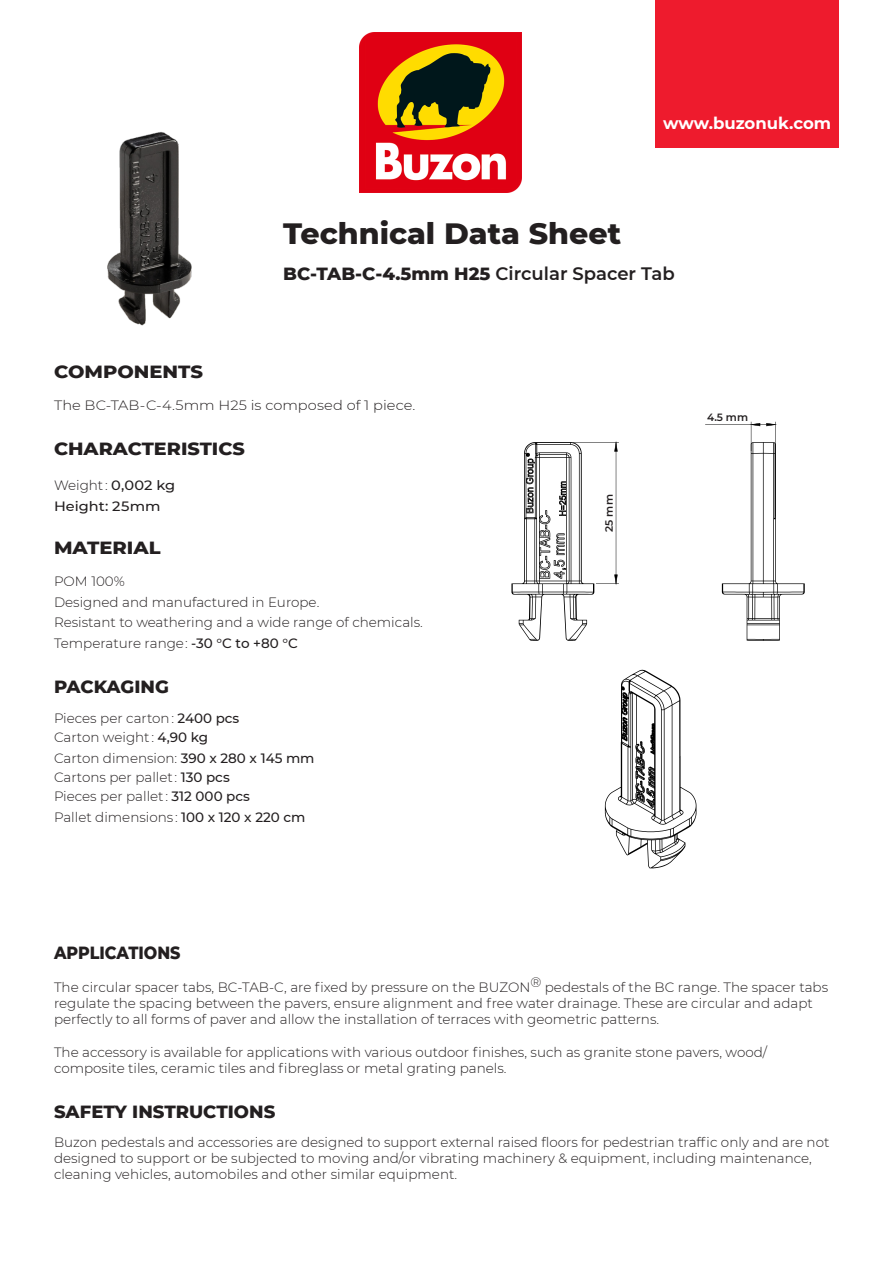
<style>
.page{position:relative;width:893px;height:1263px;background:#fff}
.page>*{position:absolute;margin:0;border:0;box-sizing:border-box;transform-origin:0 0}
.t1{font:800 30px "Montserrat";color:#231f20}
.SPA_2{font:800 18px "Montserrat";color:#231f20}
.SPA_2-2{font:800 18px "Montserrat";color:#231f20;scale:1.08 1}
.SPA_2-3{font:800 18px "Montserrat";color:#231f20;scale:1.06 1}
.SPA_2-4{font:800 18px "Montserrat";color:#231f20;scale:.89 1}
.t2{font:700 16.5px "Montserrat";color:#fff}
.SPA_2-5{font:300 13.5px/16.2px "Montserrat";color:#231f20}
.SPA_2-6{font:300 13.5px "Montserrat";color:#231f20;scale:1.08 1}
.t3{font:500 13.5px "Montserrat";color:#231f20;scale:1.08 1}
.t4{font:600 10.5px "Montserrat";color:#231f20}
.s1{font-weight:600}
.s2{font-weight:500}
</style>
<div class="page">
<img style="left:107px;top:132px;width:85px;height:194px">
<svg style="left:511px;top:441px;width:108px;height:200px"></svg>
<svg style="left:705px;top:422px;width:100px;height:219px"></svg>
<svg style="left:605px;top:670px;width:91px;height:198px"></svg>
<div style="left:655px;top:0;width:184px;height:148px;background:#ee1b2d"></div>
<img style="left:360px;top:32px;width:162px;height:161px">
<p class="t2" style="left:663px;top:111px;width:169px">www.buzonuk.com</p>
<p class="t1" style="left:283px;top:211px;width:339px">Technical Data Sheet</p>
<p class="SPA_2" style="left:283px;top:260px;width:393px">BC-TAB-C-4.5mm H25 <span class="s1">Circular Spacer Tab</span></p>
<p class="SPA_2-2" style="left:54px;top:358px;width:140px">COMPONENTS</p>
<p class="SPA_2-6" style="left:54px;top:396px;width:336px">The BC-TAB-C-4.5mm H25 is composed of 1 piece.</p>
<p class="SPA_2-3" style="left:54px;top:435px;width:181px">CHARACTERISTICS</p>
<p class="SPA_2-5" style="left:54px;top:477px;width:123px">Weight : <span class="s2">0,002 kg</span></p>
<p class="t3" style="left:54px;top:496px;width:100px">Height: 25mm</p>
<p class="SPA_2-2" style="left:54px;top:534px;width:100px">MATERIAL</p>
<p class="SPA_2-5" style="left:54px;top:573px;width:72px">POM 100%</p>
<p class="SPA_2-5" style="left:54px;top:593px;width:267px">Designed and manufactured in Europe.</p>
<p class="SPA_2-5" style="left:54px;top:614px;width:370px">Resistant to weathering and a wide range of chemicals.</p>
<p class="SPA_2-5" style="left:54px;top:634px;width:245px">Temperature range: <span class="s2">-30 °C to +80 °C</span></p>
<p class="SPA_2" style="left:54px;top:673px;width:116px">PACKAGING</p>
<p class="SPA_2-5" style="left:54px;top:710px;width:187px">Pieces per carton : <span class="s2">2400 pcs</span></p>
<p class="SPA_2-5" style="left:54px;top:729px;width:156px">Carton weight : <span class="s2">4,90 kg</span></p>
<p class="SPA_2-5" style="left:54px;top:749px;width:262px">Carton dimension: <span class="s2">390 x 280 x 145 mm</span></p>
<p class="SPA_2-5" style="left:54px;top:769px;width:177px">Cartons per pallet : <span class="s2">130 pcs</span></p>
<p class="SPA_2-5" style="left:54px;top:788px;width:197px">Pieces per pallet : <span class="s2">312 000 pcs</span></p>
<p class="SPA_2-5" style="left:54px;top:808px;width:253px">Pallet dimensions : <span class="s2">100 x 120 x 220 cm</span></p>
<p class="t4" style="left:602px;top:532px;width:39px;rotate:-90deg">25 mm</p>
<p class="t4" style="left:707px;top:410px;width:43px">4.5 mm</p>
<p class="SPA_2-4" style="left:54px;top:940px;width:144px">APPLICATIONS</p>
<p class="SPA_2-5" style="left:54px;top:978px;width:776px">The circular spacer tabs, BC-TAB-C, are fixed by pressure on the BUZON® pedestals of the BC range. The spacer tabs regulate the spacing between the pavers, ensure alignment and free water drainage. These are circular and adapt perfectly to all forms of paver and allow the installation of terraces with geometric patterns.</p>
<p class="SPA_2-5" style="left:54px;top:1043px;width:715px">The accessory is available for applications with various outdoor finishes, such as granite stone pavers, wood/ composite tiles, ceramic tiles and fibreglass or metal grating panels.</p>
<p class="SPA_2" style="left:54px;top:1098px;width:223px">SAFETY INSTRUCTIONS</p>
<p class="SPA_2-5" style="left:54px;top:1133px;width:777px">Buzon pedestals and accessories are designed to support external raised floors for pedestrian traffic only and are not designed to support or be subjected to moving and/or vibrating machinery &amp; equipment, including maintenance, cleaning vehicles, automobiles and other similar equipment.</p>
</div>
